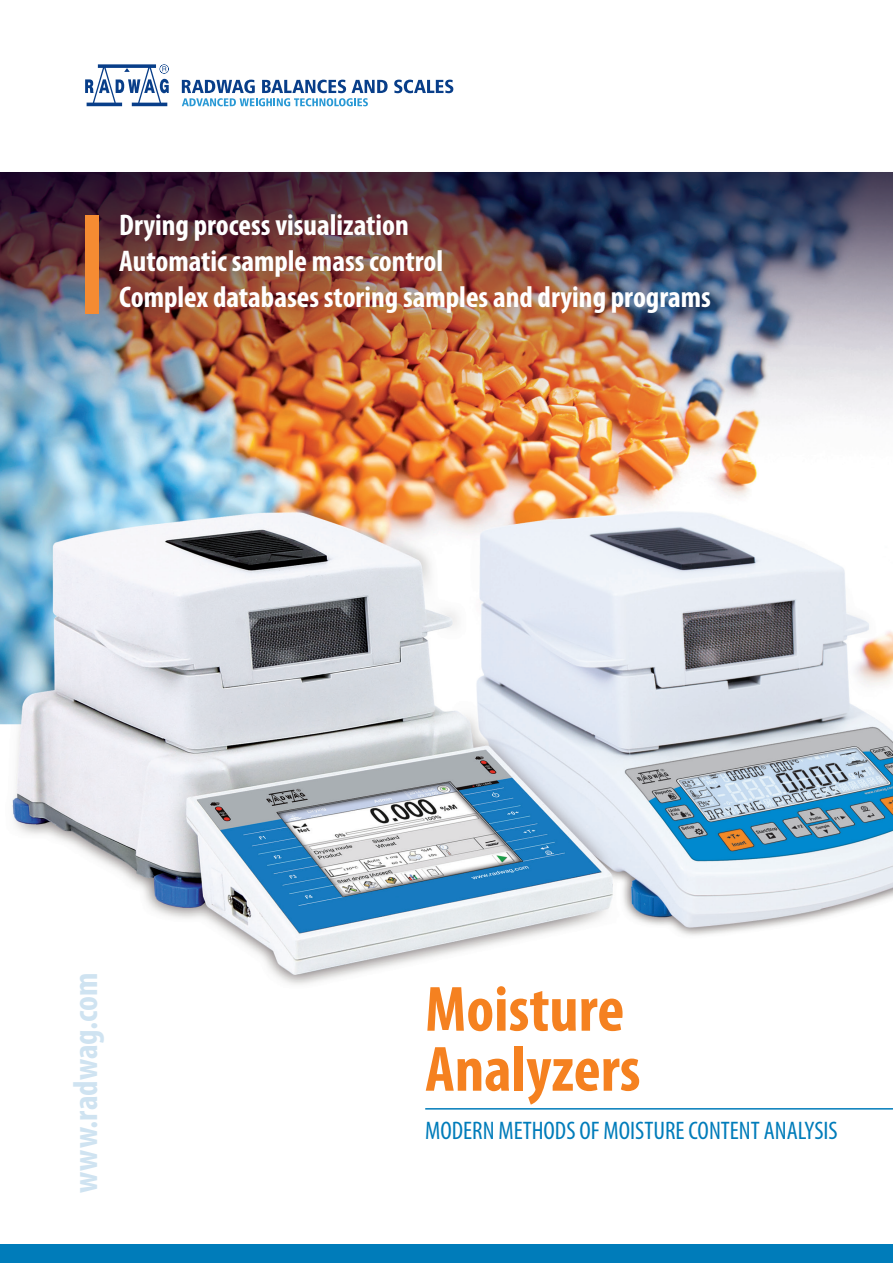
<style>
.page{position:relative;width:893px;height:1263px;background:#fff}
.page>*{position:absolute;margin:0;border:0;box-sizing:border-box;transform-origin:0 0}
.t1{font:700 condensed 64.5px/60px "Myriad Pro";color:#f58120}
.t2{font:700 condensed 34.5px "Myriad Pro";color:#cfe3f1}
.t3{font:700 condensed 30px/36px "Myriad Pro";color:#fff}
.t4{font:condensed 25.5px "Myriad Pro";color:#007cba}
</style>
<div class="page">
<img style="left:0;top:79px;width:893px;height:1166px">
<div style="left:85px;top:215px;width:14px;height:98px;background:#f58b32"></div>
<svg style="left:85px;top:64px;width:84px;height:42px"></svg>
<svg style="left:394px;top:80px;width:59px;height:13px"></svg>
<svg style="left:182px;top:80px;width:206px;height:26px"></svg>
<div style="left:0;top:1245px;width:893px;height:18px;background:#007cba"></div>
<hr style="left:425px;top:1108px;width:468px;height:1px;background:#007cba">
<p class="t3" style="left:119px;top:206px;width:593px">Drying process visualization<br>Automatic sample mass control<br>Complex databases storing samples and drying programs</p>
<p class="t2" style="left:64px;top:1193px;width:222px;rotate:-90deg">www.radwag.com</p>
<h1 class="t1" style="left:425px;top:978px;width:217px">Moisture<br>Analyzers</h1>
<p class="t4" style="left:425px;top:1115px;width:414px">MODERN METHODS OF MOISTURE CONTENT ANALYSIS</p>
</div>
